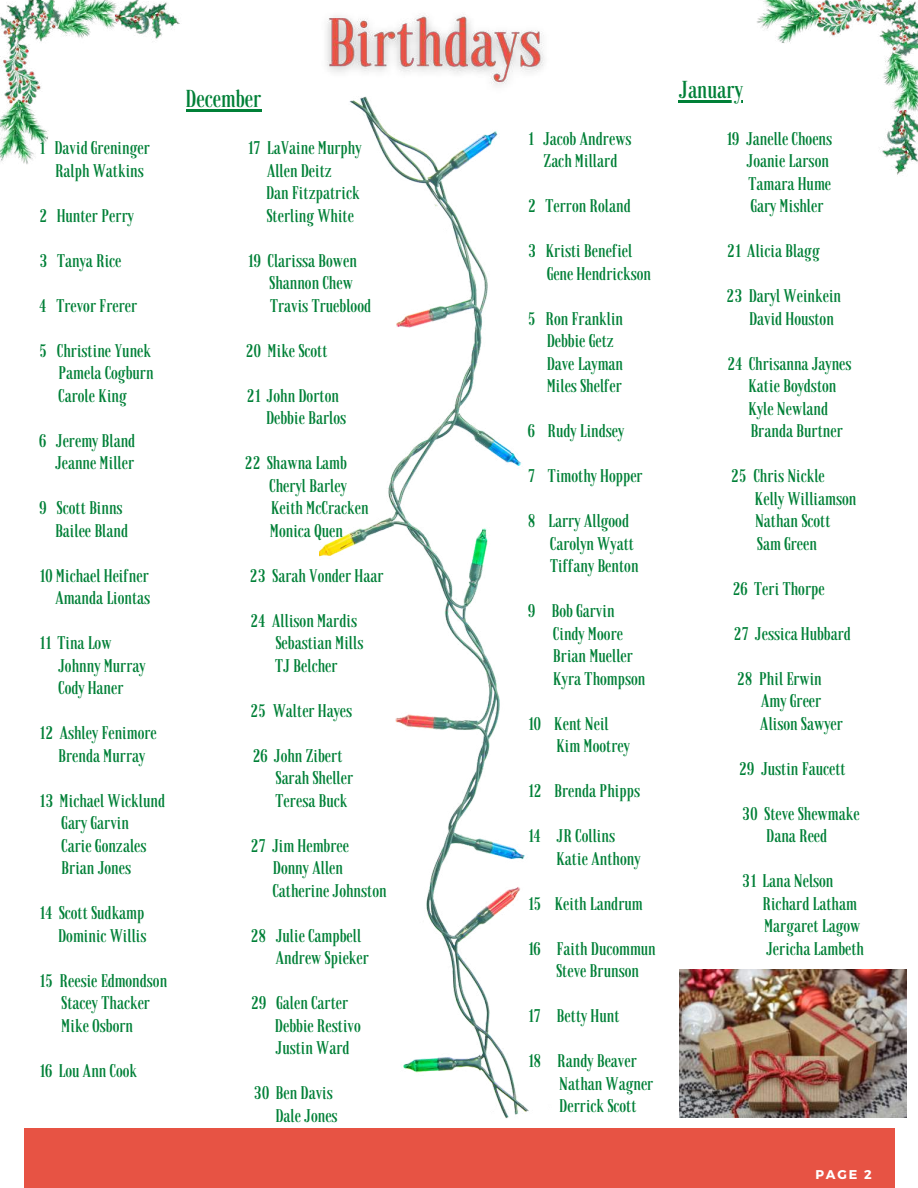
<style>
.page{position:relative;width:918px;height:1188px;background:#fff}
.page>*{position:absolute;margin:0;border:0;box-sizing:border-box;transform-origin:0 0}
.t1{font:24px "Granaina limpia";color:#008037}
.t2{font:18px/22.5px "Granaina limpia";color:#008037}
.t3{font:700 12.75px "Montserrat";color:#fff}
</style>
<div class="page">
<div style="left:24px;top:1128px;width:871px;height:60px;background:#e75344"></div>
<img style="left:320px;top:103px;width:209px;height:1015px">
<hr style="left:186px;top:109px;width:75px;height:3px;background:#008037">
<hr style="left:679px;top:100px;width:64px;height:2px;background:#008037">
<img style="left:0;top:0;width:180px;height:164px">
<img style="left:757px;top:0;width:161px;height:175px">
<img style="left:680px;top:969px;width:227px;height:149px">
<img style="left:326px;top:15px;width:218px;height:88px">
<h1 class="t1" style="left:186px;top:89px;width:77px">December</h1>
<p class="t2" style="left:39px;top:139px;width:112px">1 David Greninger</p>
<p class="t2" style="left:247px;top:139px;width:116px">17 LaVaine Murphy</p>
<p class="t2" style="left:55px;top:161px;width:90px">Ralph Watkins</p>
<p class="t2" style="left:266px;top:161px;width:95px">Allen Deitz<br>Dan Fitzpatrick</p>
<p class="t2" style="left:39px;top:206px;width:96px">2 Hunter Perry</p>
<p class="t2" style="left:266px;top:206px;width:89px">Sterling White</p>
<p class="t2" style="left:39px;top:251px;width:84px">3 Tanya Rice</p>
<p class="t2" style="left:248px;top:251px;width:111px;text-align:right">19 Clarissa Bowen<br>Shannon Chew</p>
<p class="t2" style="left:39px;top:296px;width:100px">4 Trevor Frerer</p>
<p class="t2" style="left:270px;top:296px;width:103px">Travis Trueblood</p>
<p class="t2" style="left:39px;top:341px;width:113px">5 Christine Yunek</p>
<p class="t2" style="left:246px;top:341px;width:84px">20 Mike Scott</p>
<p class="t2" style="left:58px;top:364px;width:97px">Pamela Cogburn<br>Carole King</p>
<p class="t2" style="left:266px;top:386px;width:82px;text-indent:-19px">21 John Dorton<br>Debbie Barlos</p>
<p class="t2" style="left:39px;top:431px;width:98px;text-align:right">6 Jeremy Bland<br>Jeanne Miller</p>
<p class="t2" style="left:244px;top:454px;width:104px;text-align:right">22 Shawna Lamb<br>Cheryl Barley</p>
<p class="t2" style="left:39px;top:499px;width:85px">9 Scott Binns</p>
<p class="t2" style="left:271px;top:499px;width:99px">Keith McCracken</p>
<p class="t2" style="left:55px;top:521px;width:75px">Bailee Bland</p>
<p class="t2" style="left:270px;top:521px;width:75px">Monica Quen</p>
<p class="t2" style="left:39px;top:566px;width:111px">10 Michael Heifner</p>
<p class="t2" style="left:250px;top:566px;width:135px">23 Sarah Vonder Haar</p>
<p class="t2" style="left:55px;top:589px;width:97px">Amanda Liontas</p>
<p class="t2" style="left:250px;top:611px;width:108px">24 Allison Mardis</p>
<p class="t2" style="left:39px;top:634px;width:74px">11 Tina Low</p>
<p class="t2" style="left:275px;top:634px;width:89px">Sebastian Mills</p>
<p class="t2" style="left:58px;top:656px;width:89px">Johnny Murray</p>
<p class="t2" style="left:275px;top:656px;width:64px">TJ Belcher</p>
<p class="t2" style="left:58px;top:679px;width:67px">Cody Haner</p>
<p class="t2" style="left:250px;top:701px;width:103px">25 Walter Hayes</p>
<p class="t2" style="left:39px;top:724px;width:119px;text-align:center">12 Ashley Fenimore<br>Brenda Murray</p>
<p class="t2" style="left:276px;top:746px;width:79px;text-indent:-23px">26 John Zibert<br>Sarah Sheller</p>
<p class="t2" style="left:39px;top:791px;width:127px">13 Michael Wicklund</p>
<p class="t2" style="left:275px;top:791px;width:74px">Teresa Buck</p>
<p class="t2" style="left:61px;top:814px;width:87px">Gary Garvin<br>Carie Gonzales</p>
<p class="t2" style="left:251px;top:836px;width:100px">27 Jim Hembree</p>
<p class="t2" style="left:61px;top:859px;width:71px">Brian Jones</p>
<p class="t2" style="left:272px;top:859px;width:116px">Donny Allen<br>Catherine Johnston</p>
<p class="t2" style="left:39px;top:904px;width:109px;text-align:right">14 Scott Sudkamp<br>Dominic Willis</p>
<p class="t2" style="left:276px;top:926px;width:95px;text-indent:-25px">28 Julie Campbell<br>Andrew Spieker</p>
<p class="t2" style="left:39px;top:971px;width:129px;text-align:center">15 Reesie Edmondson<br>Stacey Thacker</p>
<p class="t2" style="left:251px;top:994px;width:99px">29 Galen Carter</p>
<p class="t2" style="left:61px;top:1016px;width:73px">Mike Osborn</p>
<p class="t2" style="left:275px;top:1016px;width:87px">Debbie Restivo<br>Justin Ward</p>
<p class="t2" style="left:39px;top:1061px;width:99px">16 Lou Ann Cook</p>
<p class="t2" style="left:253px;top:1084px;width:86px;text-align:right">30 Ben Davis<br>Dale Jones</p>
<h1 class="t1" style="left:679px;top:80px;width:66px">January</h1>
<p class="t2" style="left:528px;top:129px;width:105px">1 Jacob Andrews</p>
<p class="t2" style="left:726px;top:129px;width:108px">19 Janelle Choens</p>
<p class="t2" style="left:544px;top:152px;width:75px">Zach Millard</p>
<p class="t2" style="left:747px;top:152px;width:86px">Joanie Larson<br>Tamara Hume</p>
<p class="t2" style="left:528px;top:197px;width:104px">2 Terron Roland</p>
<p class="t2" style="left:750px;top:197px;width:75px">Gary Mishler</p>
<p class="t2" style="left:528px;top:242px;width:106px">3 Kristi Benefiel</p>
<p class="t2" style="left:727px;top:242px;width:94px">21 Alicia Blagg</p>
<p class="t2" style="left:547px;top:264px;width:106px">Gene Hendrickson</p>
<p class="t2" style="left:726px;top:287px;width:116px">23 Daryl Weinkein</p>
<p class="t2" style="left:528px;top:309px;width:97px">5 Ron Franklin</p>
<p class="t2" style="left:749px;top:309px;width:86px">David Houston</p>
<p class="t2" style="left:547px;top:332px;width:78px">Debbie Getz<br>Dave Layman</p>
<p class="t2" style="left:727px;top:354px;width:126px">24 Chrisanna Jaynes</p>
<p class="t2" style="left:547px;top:377px;width:77px">Miles Shelfer</p>
<p class="t2" style="left:748px;top:377px;width:90px">Katie Boydston<br>Kyle Newland</p>
<p class="t2" style="left:528px;top:422px;width:98px">6 Rudy Lindsey</p>
<p class="t2" style="left:750px;top:422px;width:94px">Branda Burtner</p>
<p class="t2" style="left:528px;top:467px;width:117px">7 Timothy Hopper</p>
<p class="t2" style="left:755px;top:467px;width:103px;text-indent:-24px">25 Chris Nickle<br>Kelly Williamson</p>
<p class="t2" style="left:528px;top:512px;width:103px">8 Larry Allgood</p>
<p class="t2" style="left:755px;top:512px;width:77px">Nathan Scott</p>
<p class="t2" style="left:550px;top:534px;width:86px">Carolyn Wyatt</p>
<p class="t2" style="left:757px;top:534px;width:62px">Sam Green</p>
<p class="t2" style="left:550px;top:557px;width:90px">Tiffany Benton</p>
<p class="t2" style="left:733px;top:579px;width:94px">26 Teri Thorpe</p>
<p class="t2" style="left:553px;top:602px;width:72px;text-indent:-25px">9 Bob Garvin<br>Cindy Moore</p>
<p class="t2" style="left:733px;top:624px;width:119px">27 Jessica Hubbard</p>
<p class="t2" style="left:553px;top:647px;width:94px">Brian Mueller<br>Kyra Thompson</p>
<p class="t2" style="left:737px;top:669px;width:87px;text-align:right">28 Phil Erwin<br>Amy Greer</p>
<p class="t2" style="left:528px;top:714px;width:83px">10 Kent Neil</p>
<p class="t2" style="left:760px;top:714px;width:84px">Alison Sawyer</p>
<p class="t2" style="left:556px;top:737px;width:75px">Kim Mootrey</p>
<p class="t2" style="left:739px;top:759px;width:108px">29 Justin Faucett</p>
<p class="t2" style="left:528px;top:782px;width:114px">12 Brenda Phipps</p>
<p class="t2" style="left:742px;top:804px;width:119px">30 Steve Shewmake</p>
<p class="t2" style="left:528px;top:827px;width:89px">14 JR Collins</p>
<p class="t2" style="left:766px;top:827px;width:63px">Dana Reed</p>
<p class="t2" style="left:556px;top:849px;width:86px">Katie Anthony</p>
<p class="t2" style="left:742px;top:872px;width:93px">31 Lana Nelson</p>
<p class="t2" style="left:528px;top:894px;width:117px">15 Keith Landrum</p>
<p class="t2" style="left:762px;top:894px;width:100px">Richard Latham<br>Margaret Lagow</p>
<p class="t2" style="left:528px;top:939px;width:130px">16 Faith Ducommun</p>
<p class="t2" style="left:766px;top:939px;width:100px">Jericha Lambeth</p>
<p class="t2" style="left:556px;top:962px;width:84px">Steve Brunson</p>
<p class="t2" style="left:528px;top:1007px;width:93px">17 Betty Hunt</p>
<p class="t2" style="left:559px;top:1052px;width:96px;text-indent:-32px">18 Randy Beaver<br>Nathan Wagner<br>Derrick Scott</p>
<p class="t3" style="left:815px;top:1166px;width:58px">PAGE 2</p>
</div>
